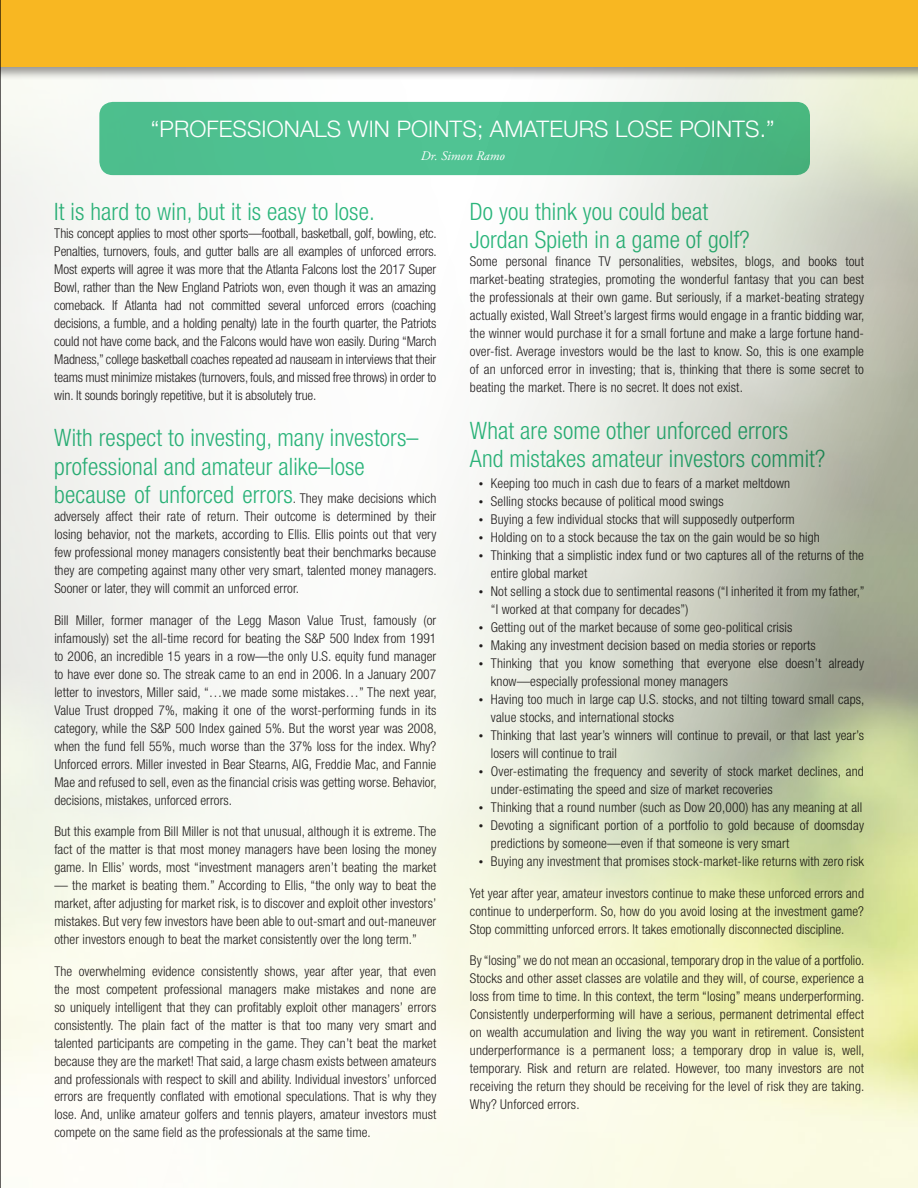
<style>
.page{position:relative;width:918px;height:1188px;background:#fff}
.page>*{position:absolute;margin:0;border:0;box-sizing:border-box;transform-origin:0 0}
.t1{font:300 condensed 24px/28.5px "Helvetica Neue LT Std";letter-spacing:.005em;color:#2cb77d}
.t2{font:300 22.8px "Helvetica Neue LT Std";letter-spacing:.005em;color:#fff}
.t3{font:300 condensed 13.5px/18px "Helvetica Neue LT Std";letter-spacing:.01em;color:#231f20;text-align:justify}
.t4{font:italic 13.2px "Adobe Garamond Pro";letter-spacing:.005em;color:#fff}
.s1{font-size:13.5px;color:#231f20}
.s2{font-stretch:normal;font-size:9px}
</style>
<div class="page">
<div style="left:99px;top:102px;width:711px;height:73px;background:linear-gradient(to right,#50c494,#4ab885);border-radius:14px"></div>
<div style="left:0;top:0;width:918px;height:110px;background:#231f20;opacity:.45"></div>
<div style="left:0;top:0;width:918px;height:67px;background:#f8b722"></div>
<hr style="left:0;top:0;width:1px;height:1188px;background:#231f20">
<p class="t2" style="left:151px;top:115px;width:625px">“PROFESSIONALS WIN POINTS; AMATEURS LOSE POINTS.”</p>
<p class="t4" style="left:421px;top:148px;width:85px">Dr. Simon Ramo</p>
<h1 class="t1" style="left:54px;top:197px;width:322px">It is hard to win, but it is easy to lose.</h1>
<p class="t3" style="left:54px;top:224px;width:384px">This concept applies to most other sports—football, basketball, golf, bowling, etc.<br>Penalties, turnovers, fouls, and gutter balls are all examples of unforced errors.<br>Most experts will agree it was more that the Atlanta Falcons lost the 2017 Super Bowl, rather than the New England Patriots won, even though it was an amazing comeback. If Atlanta had not committed several unforced errors (coaching decisions, a fumble, and a holding penalty) late in the fourth quarter, the Patriots could not have come back, and the Falcons would have won easily. During “March Madness,” college basketball coaches repeated ad nauseam in interviews that their teams must minimize mistakes (turnovers, fouls, and missed free throws) in order to win. It sounds boringly repetitive, but it is absolutely true.</p>
<h1 class="t1" style="left:54px;top:423px;width:383px">With respect to investing, many investors– professional and amateur alike–lose because of unforced errors<span class="s1">. They make decisions which</span></h1>
<p class="t3" style="left:54px;top:507px;width:384px">adversely affect their rate of return. Their outcome is determined by their losing behavior, not the markets, according to Ellis. Ellis points out that very few professional money managers consistently beat their benchmarks because they are competing against many other very smart, talented money managers.<br>Sooner or later, they will commit an unforced error.</p>
<p class="t3" style="left:54px;top:611px;width:384px">Bill Miller, former manager of the Legg Mason Value Trust, famously (or infamously) set the all-time record for beating the S&amp;P 500 Index from 1991 to 2006, an incredible 15 years in a row—the only U.S. equity fund manager to have ever done so. The streak came to an end in 2006. In a January 2007 letter to investors, Miller said, “…we made some mistakes…” The next year, Value Trust dropped 7%, making it one of the worst-performing funds in its category, while the S&amp;P 500 Index gained 5%. But the worst year was 2008, when the fund fell 55%, much worse than the 37% loss for the index. Why?<br>Unforced errors. Miller invested in Bear Stearns, AIG, Freddie Mac, and Fannie Mae and refused to sell, even as the financial crisis was getting worse. Behavior, decisions, mistakes, unforced errors.</p>
<p class="t3" style="left:54px;top:822px;width:384px">But this example from Bill Miller is not that unusual, although it is extreme. The fact of the matter is that most money managers have been losing the money game. In Ellis’ words, most “investment managers aren’t beating the market</p>
<p class="t3" style="left:54px;top:876px;width:384px">— the market is beating them.” According to Ellis, “the only way to beat the market, after adjusting for market risk, is to discover and exploit other investors’ mistakes. But very few investors have been able to out-smart and out-maneuver other investors enough to beat the market consistently over the long term.”</p>
<p class="t3" style="left:54px;top:962px;width:384px">The overwhelming evidence consistently shows, year after year, that even the most competent professional managers make mistakes and none are so uniquely intelligent that they can profitably exploit other managers’ errors consistently. The plain fact of the matter is that too many very smart and talented participants are competing in the game. They can’t beat the market because they are the market! That said, a large chasm exists between amateurs and professionals with respect to skill and ability. Individual investors’ unforced errors are frequently conflated with emotional speculations. That is why they lose. And, unlike amateur golfers and tennis players, amateur investors must compete on the same field as the professionals at the same time.</p>
<h1 class="t1" style="left:470px;top:197px;width:281px">Do you think you could beat<br>Jordan Spieth in a game of golf?</h1>
<p class="t3" style="left:470px;top:252px;width:396px">Some personal finance TV personalities, websites, blogs, and books tout market-beating strategies, promoting the wonderful fantasy that you can best the professionals at their own game. But seriously, if a market-beating strategy actually existed, Wall Street’s largest firms would engage in a frantic bidding war, the winner would purchase it for a small fortune and make a large fortune hand&shy;over-fist. Average investors would be the last to know. So, this is one example of an unforced error in investing; that is, thinking that there is some secret to beating the market. There is no secret. It does not exist.</p>
<h1 class="t1" style="left:470px;top:416px;width:357px">What are some other unforced errors<br>And mistakes amateur investors commit?</h1>
<p class="t3" style="left:479px;top:474px;width:313px"><span class="s2">•</span> Keeping too much in cash due to fears of a market meltdown</p>
<p class="t3" style="left:479px;top:492px;width:246px"><span class="s2">•</span> Selling stocks because of political mood swings</p>
<p class="t3" style="left:479px;top:510px;width:317px"><span class="s2">•</span> Buying a few individual stocks that will supposedly outperform</p>
<p class="t3" style="left:479px;top:528px;width:342px"><span class="s2">•</span> Holding on to a stock because the tax on the gain would be so high</p>
<p class="t3" style="left:491px;top:546px;width:375px;text-indent:-12px"><span class="s2">•</span> Thinking that a simplistic index fund or two captures all of the returns of the entire global market</p>
<p class="t3" style="left:491px;top:582px;width:375px;text-indent:-12px"><span class="s2">•</span> Not selling a stock due to sentimental reasons (“I inherited it from my father,” “I worked at that company for decades”)</p>
<p class="t3" style="left:479px;top:618px;width:315px"><span class="s2">•</span> Getting out of the market because of some geo-political crisis</p>
<p class="t3" style="left:479px;top:636px;width:338px"><span class="s2">•</span> Making any investment decision based on media stories or reports</p>
<p class="t3" style="left:491px;top:654px;width:375px;text-indent:-12px"><span class="s2">•</span> Thinking that you know something that everyone else doesn’t already know—especially professional money managers</p>
<p class="t3" style="left:491px;top:690px;width:375px;text-indent:-12px"><span class="s2">•</span> Having too much in large cap U.S. stocks, and not tilting toward small caps, value stocks, and international stocks</p>
<p class="t3" style="left:491px;top:726px;width:375px;text-indent:-12px"><span class="s2">•</span> Thinking that last year’s winners will continue to prevail, or that last year’s losers will continue to trail</p>
<p class="t3" style="left:491px;top:762px;width:375px;text-indent:-12px"><span class="s2">•</span> Over-estimating the frequency and severity of stock market declines, and under-estimating the speed and size of market recoveries</p>
<p class="t3" style="left:479px;top:798px;width:385px"><span class="s2">•</span> Thinking that a round number (such as Dow 20,000) has any meaning at all</p>
<p class="t3" style="left:491px;top:816px;width:375px;text-indent:-12px"><span class="s2">•</span> Devoting a significant portion of a portfolio to gold because of doomsday predictions by someone—even if that someone is very smart</p>
<p class="t3" style="left:479px;top:852px;width:387px"><span class="s2">•</span> Buying any investment that promises stock-market-like returns with zero risk</p>
<p class="t3" style="left:470px;top:884px;width:396px">Yet year after year, amateur investors continue to make these unforced errors and continue to underperform. So, how do you avoid losing at the investment game?<br>Stop committing unforced errors. It takes emotionally disconnected discipline.</p>
<p class="t3" style="left:470px;top:951px;width:396px">By “losing” we do not mean an occasional, temporary drop in the value of a portfolio.<br>Stocks and other asset classes are volatile and they will, of course, experience a loss from time to time. In this context, the term “losing” means underperforming.<br>Consistently underperforming will have a serious, permanent detrimental effect on wealth accumulation and living the way you want in retirement. Consistent underperformance is a permanent loss; a temporary drop in value is, well, temporary. Risk and return are related. However, too many investors are not receiving the return they should be receiving for the level of risk they are taking.<br>Why? Unforced errors.</p>
</div>
